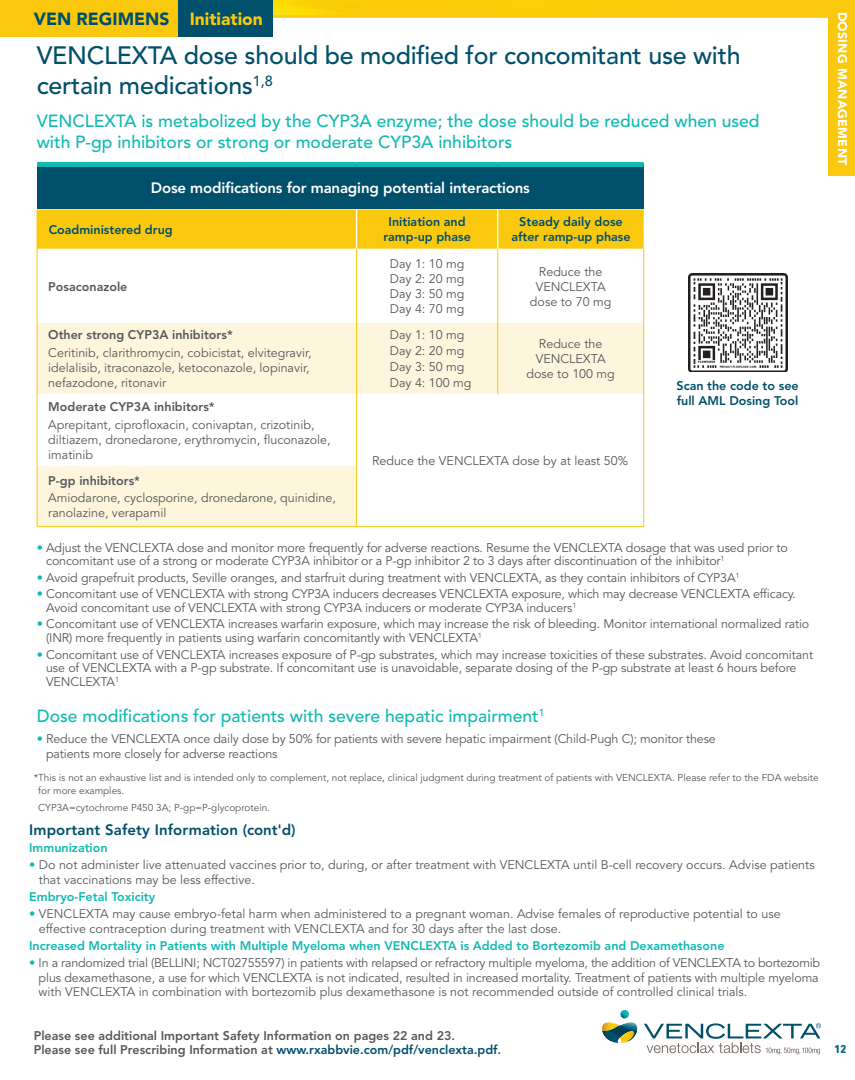
<style>
.page{position:relative;width:855px;height:1080px;background:#fff}
.page>*{position:absolute;margin:0;border:0;box-sizing:border-box;transform-origin:0 0}
.t1{font:500 25px/30px "Avenir LT Std";letter-spacing:-.01em;color:#004f6b}
.t2{font:500 17.5px/21px "Avenir LT Std";color:#10bab2}
.t3{font:900 17.5px "Avenir LT Std";color:#004f6b}
.t4{font:900 17.5px "Avenir LT Std";color:#fac90d}
.t5{font:800 15px "Avenir LT Std";letter-spacing:-.01em;color:#fff}
.t6{font:800 15px "Avenir LT Std";letter-spacing:.01em;color:#004f6b}
.subhead_ISI{font:12.5px/13.8px "Avenir LT Std";letter-spacing:-.01em;color:#57585a}
.chart_bold{font:12.5px/15px "Avenir LT Std";color:#57585a}
.chart_bold-2{font:800 12.5px/13.8px "Avenir LT Std";color:#57585a}
.subhead_ISI-2{font:800 12.5px "Avenir LT Std";color:#10bab2}
.chart_bold_big{font:800 12.5px/15px "Avenir LT Std";color:#004f6b;text-align:center}
.Body{font:800 12.5px/15px "Avenir LT Std";color:#004f6b}
.t7{font:900 12.5px "Avenir LT Std";letter-spacing:.02em;color:#fff}
.t8{font:700 11.25px "Avenir Next Condensed";color:#026683}
.t9{font:10px/12.5px "Avenir LT Std";color:#57585a}
.s1{color:#10bab2}
.s2{color:#004f6b}
</style>
<div class="page">
<svg style="left:644px;top:1023px;width:177px;height:31px"></svg>
<svg style="left:602px;top:1010px;width:35px;height:33px"></svg>
<div style="left:0;top:0;width:855px;height:17px;background:#fac90d"></div>
<img style="left:273px;top:0;width:57px;height:15px">
<hr style="left:0;top:15px;width:855px;height:3px;background:#fac90d">
<div style="left:0;top:0;width:178px;height:37px;background:#fac90d"></div>
<div style="left:178px;top:0;width:95px;height:37px;background:#004f6b"></div>
<div style="left:37px;top:164px;width:607px;height:45px;background:#004f6b"></div>
<div style="left:38px;top:209px;width:606px;height:40px;background:#fac90d"></div>
<svg style="left:38px;top:323px;width:605px;height:203px;fill:#fdf6e2"></svg>
<hr style="left:37px;top:209px;width:1px;height:40px;background:#fac90d">
<hr style="left:356px;top:209px;width:1px;height:40px;background:#fff">
<hr style="left:497px;top:209px;width:1px;height:40px;background:#fff">
<div style="left:37px;top:162px;width:320px;height:5px;background:#10bab2"></div>
<div style="left:357px;top:162px;width:141px;height:5px;background:#10bab2"></div>
<div style="left:498px;top:162px;width:146px;height:5px;background:#10bab2"></div>
<hr style="left:37px;top:249px;width:1px;height:74px;background:#fac90d">
<hr style="left:356px;top:249px;width:1px;height:74px;background:#fac90d">
<hr style="left:497px;top:249px;width:1px;height:74px;background:#fac90d">
<hr style="left:643px;top:249px;width:1px;height:74px;background:#fac90d">
<hr style="left:37px;top:323px;width:1px;height:71px;background:#fac90d">
<hr style="left:356px;top:323px;width:1px;height:71px;background:#fac90d">
<hr style="left:497px;top:323px;width:1px;height:71px;background:#fac90d">
<hr style="left:643px;top:323px;width:1px;height:71px;background:#fac90d">
<hr style="left:37px;top:394px;width:1px;height:72px;background:#fac90d">
<hr style="left:356px;top:394px;width:1px;height:72px;background:#fac90d">
<hr style="left:643px;top:394px;width:1px;height:72px;background:#fac90d">
<hr style="left:37px;top:466px;width:1px;height:60px;background:#fac90d">
<hr style="left:356px;top:466px;width:1px;height:60px;background:#fac90d">
<hr style="left:643px;top:466px;width:1px;height:60px;background:#fac90d">
<hr style="left:357px;top:526px;width:141px;height:1px;background:#fac90d">
<hr style="left:498px;top:526px;width:146px;height:1px;background:#fac90d">
<hr style="left:37px;top:526px;width:320px;height:1px;background:#fac90d">
<img style="left:688px;top:273px;width:99px;height:99px">
<div style="left:829px;top:0;width:26px;height:176px;background:#fac90d"></div>
<p class="t3" style="left:34px;top:8px;width:137px">VEN REGIMENS</p>
<p class="t4" style="left:190px;top:8px;width:75px">Initiation</p>
<p class="t1" style="left:37px;top:41px;width:705px">VENCLEXTA dose should be modified for concomitant use with certain medications<sup>1,8</sup></p>
<p class="t2" style="left:37px;top:111px;width:724px">VENCLEXTA is metabolized by the CYP3A enzyme; the dose should be reduced when used with P-gp inhibitors or strong or moderate CYP3A inhibitors</p>
<p class="t5" style="left:151px;top:179px;width:381px">Dose modifications for managing potential interactions</p>
<p class="chart_bold_big" style="left:49px;top:222px;width:126px">Coadministered drug</p>
<p class="chart_bold_big" style="left:383px;top:215px;width:89px">Initiation and ramp-up phase</p>
<p class="chart_bold_big" style="left:511px;top:215px;width:121px">Steady daily dose after ramp-up phase</p>
<p class="chart_bold-2" style="left:48px;top:280px;width:81px">Posaconazole</p>
<p class="chart_bold" style="left:390px;top:257px;width:76px;text-align:justify">Day 1: 10 mg Day 2: 20 mg Day 3: 50 mg Day 4: 70 mg</p>
<p class="chart_bold" style="left:530px;top:264px;width:83px;text-align:center">Reduce the<br>VENCLEXTA dose to 70 mg</p>
<p class="chart_bold-2" style="left:48px;top:328px;width:186px">Other strong CYP3A inhibitors*</p>
<p class="chart_bold" style="left:48px;top:346px;width:265px">Ceritinib, clarithromycin, cobicistat, elvitegravir, idelalisib, itraconazole, ketoconazole, lopinavir, nefazodone, ritonavir</p>
<p class="chart_bold-2" style="left:48px;top:400px;width:168px">Moderate CYP3A inhibitors*</p>
<p class="chart_bold" style="left:48px;top:417px;width:284px">Aprepitant, ciprofloxacin, conivaptan, crizotinib, diltiazem, dronedarone, erythromycin, fluconazole, imatinib</p>
<p class="chart_bold" style="left:390px;top:328px;width:76px">Day 1: 10 mg</p>
<p class="chart_bold" style="left:390px;top:344px;width:76px">Day 2: 20 mg</p>
<p class="chart_bold" style="left:390px;top:360px;width:76px">Day 3: 50 mg</p>
<p class="chart_bold" style="left:390px;top:375px;width:83px">Day 4: 100 mg</p>
<p class="chart_bold" style="left:526px;top:337px;width:90px;text-align:center">Reduce the<br>VENCLEXTA dose to 100 mg</p>
<p class="chart_bold" style="left:372px;top:453px;width:258px">Reduce the VENCLEXTA dose by at least 50%</p>
<p class="Body" style="left:676px;top:378px;width:124px">Scan the code to see full AML Dosing Tool</p>
<p class="chart_bold-2" style="left:48px;top:473px;width:93px">P-gp inhibitors*</p>
<p class="chart_bold" style="left:48px;top:491px;width:289px">Amiodarone, cyclosporine, dronedarone, quinidine, ranolazine, verapamil</p>
<p class="subhead_ISI" style="left:46px;top:541px;width:743px;text-indent:-9px"><span class="s1">•</span> Adjust the VENCLEXTA dose and monitor more frequently for adverse reactions. Resume the VENCLEXTA dosage that was used prior to concomitant use of a strong or moderate CYP3A inhibitor or a P-gp inhibitor 2 to 3 days after discontinuation of the inhibitor<sup>1</sup></p>
<p class="subhead_ISI" style="left:37px;top:571px;width:704px"><span class="s1">•</span> Avoid grapefruit products, Seville oranges, and starfruit during treatment with VENCLEXTA, as they contain inhibitors of CYP3A<sup>1</sup></p>
<p class="subhead_ISI" style="left:46px;top:587px;width:751px;text-indent:-9px"><span class="s1">•</span> Concomitant use of VENCLEXTA with strong CYP3A inducers decreases VENCLEXTA exposure, which may decrease VENCLEXTA efficacy.<br>Avoid concomitant use of VENCLEXTA with strong CYP3A inducers or moderate CYP3A inducers<sup>1</sup></p>
<p class="subhead_ISI" style="left:46px;top:618px;width:765px;text-indent:-9px"><span class="s1">•</span> Concomitant use of VENCLEXTA increases warfarin exposure, which may increase the risk of bleeding. Monitor international normalized ratio (INR) more frequently in patients using warfarin concomitantly with VENCLEXTA<sup>1</sup></p>
<p class="subhead_ISI" style="left:46px;top:648px;width:769px;text-indent:-9px"><span class="s1">•</span> Concomitant use of VENCLEXTA increases exposure of P-gp substrates, which may increase toxicities of these substrates. Avoid concomitant use of VENCLEXTA with a P-gp substrate. If concomitant use is unavoidable, separate dosing of the P-gp substrate at least 6 hours before<br>VENCLEXTA<sup>1</sup></p>
<p class="t2" style="left:37px;top:706px;width:509px">Dose modifications for patients with severe hepatic impairment<sup>1</sup></p>
<p class="subhead_ISI" style="left:46px;top:731px;width:671px;line-height:15px;text-indent:-9px"><span class="s1">•</span> Reduce the VENCLEXTA once daily dose by 50% for patients with severe hepatic impairment (Child-Pugh C); monitor these patients more closely for adverse reactions</p>
<p class="t9" style="left:38px;top:772px;width:782px;text-indent:-4px">*This is not an exhaustive list and is intended only to complement, not replace, clinical judgment during treatment of patients with VENCLEXTA. Please refer to the FDA website for more examples.</p>
<p class="t9" style="left:38px;top:801px;width:233px">CYP3A=cytochrome P450 3A; P-gp=P-glycoprotein.</p>
<p class="t6" style="left:29px;top:821px;width:268px">Important Safety Information (cont'd)</p>
<p class="subhead_ISI-2" style="left:29px;top:840px;width:80px">Immunization</p>
<p class="subhead_ISI" style="left:39px;top:858px;width:777px;line-height:14.5px;text-indent:-10px"><span class="s1">•</span> Do not administer live attenuated vaccines prior to, during, or after treatment with VENCLEXTA until B-cell recovery occurs. Advise patients that vaccinations may be less effective.</p>
<p class="subhead_ISI-2" style="left:29px;top:889px;width:128px">Embryo-Fetal Toxicity</p>
<p class="subhead_ISI" style="left:39px;top:907px;width:743px;line-height:14.5px;text-indent:-10px"><span class="s1">•</span> VENCLEXTA may cause embryo-fetal harm when administered to a pregnant woman. Advise females of reproductive potential to use effective contraception during treatment with VENCLEXTA and for 30 days after the last dose.</p>
<p class="subhead_ISI-2" style="left:29px;top:938px;width:697px">Increased Mortality in Patients with Multiple Myeloma when VENCLEXTA is Added to Bortezomib and Dexamethasone</p>
<p class="subhead_ISI" style="left:39px;top:956px;width:783px;line-height:14.5px;text-indent:-9px"><span class="s1">•</span> In a randomized trial (BELLINI; NCT02755597) in patients with relapsed or refractory multiple myeloma, the addition of VENCLEXTA to bortezomib plus dexamethasone, a use for which VENCLEXTA is not indicated, resulted in increased mortality. Treatment of patients with multiple myeloma with VENCLEXTA in combination with bortezomib plus dexamethasone is not recommended outside of controlled clinical trials.</p>
<p class="chart_bold-2" style="left:34px;top:1029px;width:469px">Please see additional Important Safety Information on pages 22 and 23.<br>Please see full Prescribing Information at <span class="s2">www.rxabbvie.com/pdf/venclexta.pdf</span>.</p>
<p class="t7" style="left:850px;top:12px;width:155px;rotate:90deg">DOSING MANAGEMENT</p>
<p class="t8" style="left:835px;top:1042px;width:13px">12</p>
</div>
